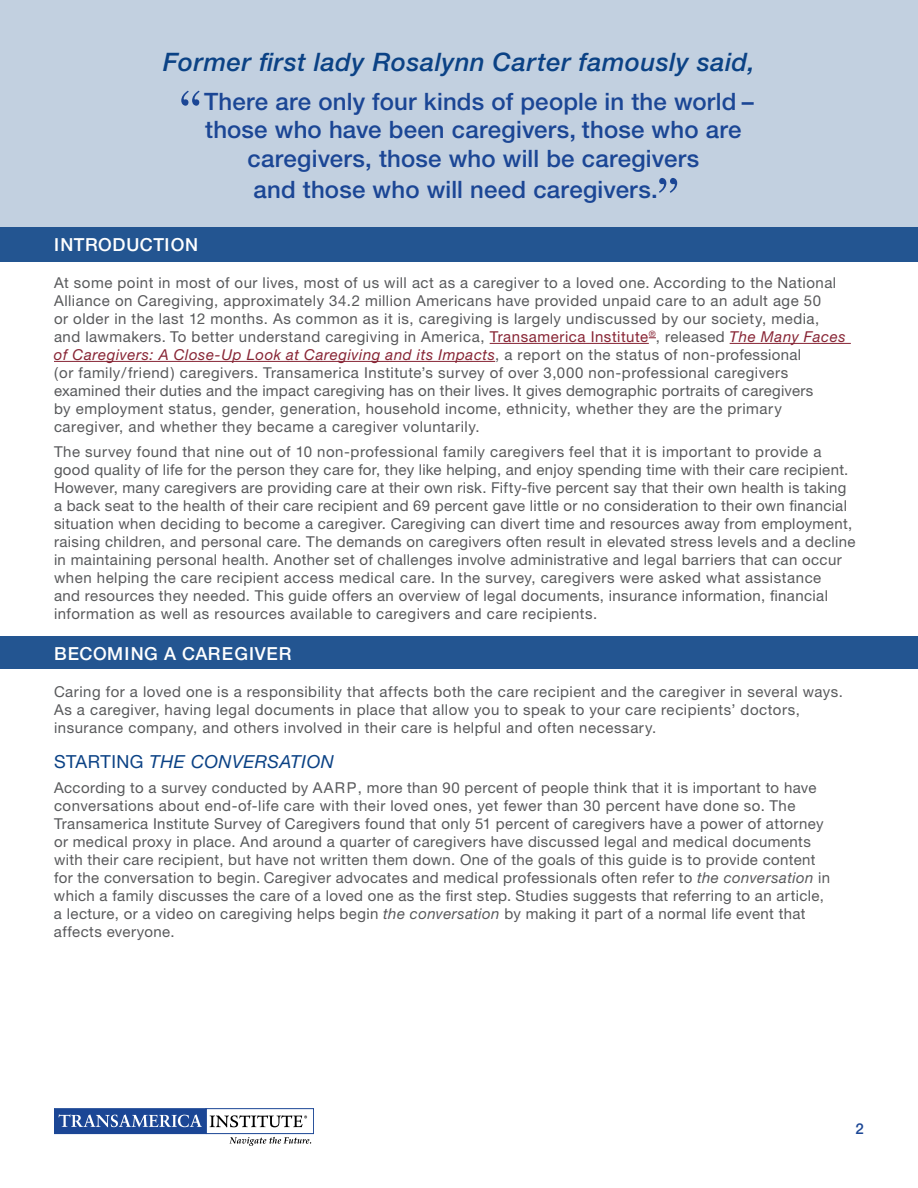
<style>
.page{position:relative;width:918px;height:1188px;background:#fff}
.page>*{position:absolute;margin:0;border:0;box-sizing:border-box;transform-origin:0 0}
.t1{font:54px "Century Schoolbook";color:#1b4695}
.t2{font:italic 500 25.5px "Helvetica Neue LT Std";letter-spacing:.02em;color:#0b4285}
.t3{font:500 24px/28.5px "Helvetica Neue LT Std";letter-spacing:.01em;color:#1b4695;text-align:center}
.t4{font:500 18px "Helvetica Neue LT Std";letter-spacing:.035em;color:#fff}
.t5{font:italic 18px "Helvetica Neue LT Std";letter-spacing:.025em;color:#0b4285}
.t6{font:15px/18px "Helvetica Neue LT Std";letter-spacing:.03em;color:#58595b}
.t7{font:500 15px "Helvetica Neue LT Std";color:#1b4695}
.s1{color:#872434}
.s2{font-style:italic;color:#872434}
.s3{font-style:normal}
.s4{font-style:italic}
</style>
<div class="page">
<div style="left:206px;top:1108px;width:108px;height:26px;border:1px solid #1b4695"></div>
<div style="left:55px;top:1109px;width:151px;height:25px;background:#1b4695"></div>
<div style="left:54px;top:1108px;width:152px;height:26px;border:1px solid #1b4695"></div>
<svg style="left:59px;top:1114px;width:143px;height:13px"></svg>
<svg style="left:230px;top:1137px;width:81px;height:9px"></svg>
<svg style="left:210px;top:1115px;width:97px;height:12px"></svg>
<hr style="left:490px;top:343px;width:159px;height:1px;background:#872434">
<hr style="left:730px;top:343px;width:121px;height:1px;background:#872434">
<hr style="left:54px;top:361px;width:441px;height:1px;background:#872434">
<div style="left:0;top:0;width:918px;height:228px;background:#c2d0e0"></div>
<div style="left:0;top:227px;width:918px;height:35px;background:#235591"></div>
<div style="left:0;top:637px;width:918px;height:32px;background:#235591"></div>
<h2 class="t2" style="left:163px;top:47px;width:593px">Former first lady Rosalynn Carter famously said,</h2>
<h1 class="t1" style="left:179px;top:77px;width:23px">“</h1>
<h3 class="t3" style="left:204px;top:87px;width:551px">There are only four kinds of people in the world – those who have been caregivers, those who are caregivers, those who will be caregivers</h3>
<h3 class="t3" style="left:253px;top:175px;width:406px">and those who will need caregivers.</h3>
<h1 class="t1" style="left:659px;top:164px;width:23px">”</h1>
<p class="t4" style="left:54px;top:234px;width:146px">INTRODUCTION</p>
<p class="t6" style="left:54px;top:273px;width:793px">At some point in most of our lives, most of us will act as a caregiver to a loved one. According to the National Alliance on Caregiving, approximately 34.2 million Americans have provided unpaid care to an adult age 50<br>or older in the last 12 months. As common as it is, caregiving is largely undiscussed by our society, media, and lawmakers. To better understand caregiving in America, <span class="s1">Transamerica Institute</span><sup>®</sup>, released <span class="s2">The Many Faces of Caregivers: A Close-Up Look at Caregiving and its Impacts</span>, a report on the status of non-professional<br>(or family/friend) caregivers. Transamerica Institute’s survey of over 3,000 non-professional caregivers examined their duties and the impact caregiving has on their lives. It gives demographic portraits of caregivers<br>by employment status, gender, generation, household income, ethnicity, whether they are the primary caregiver, and whether they became a caregiver voluntarily.</p>
<p class="t6" style="left:54px;top:442px;width:803px">The survey found that nine out of 10 non-professional family caregivers feel that it is important to provide a good quality of life for the person they care for, they like helping, and enjoy spending time with their care recipient.<br>However, many caregivers are providing care at their own risk. Fifty-five percent say that their own health is taking a back seat to the health of their care recipient and 69 percent gave little or no consideration to their own financial situation when deciding to become a caregiver. Caregiving can divert time and resources away from employment, raising children, and personal care. The demands on caregivers often result in elevated stress levels and a decline in maintaining personal health. Another set of challenges involve administrative and legal barriers that can occur when helping the care recipient access medical care. In the survey, caregivers were asked what assistance<br>and resources they needed. This guide offers an overview of legal documents, insurance information, financial information as well as resources available to caregivers and care recipients.</p>
<p class="t4" style="left:54px;top:643px;width:239px">BECOMING A CAREGIVER</p>
<p class="t6" style="left:54px;top:683px;width:790px">Caring for a loved one is a responsibility that affects both the care recipient and the caregiver in several ways.<br>As a caregiver, having legal documents in place that allow you to speak to your care recipients’ doctors, insurance company, and others involved in their care is helpful and often necessary.</p>
<p class="t5" style="left:54px;top:751px;width:281px"><span class="s3">STARTING</span> THE CONVERSATION</p>
<p class="t6" style="left:54px;top:778px;width:778px">According to a survey conducted by AARP, more than 90 percent of people think that it is important to have conversations about end-of-life care with their loved ones, yet fewer than 30 percent have done so. The Transamerica Institute Survey of Caregivers found that only 51 percent of caregivers have a power of attorney or medical proxy in place. And around a quarter of caregivers have discussed legal and medical documents with their care recipient, but have not written them down. One of the goals of this guide is to provide content for the conversation to begin. Caregiver advocates and medical professionals often refer to <span class="s4">the conversation</span> in which a family discusses the care of a loved one as the first step. Studies suggests that referring to an article, a lecture, or a video on caregiving helps begin <span class="s4">the conversation</span> by making it part of a normal life event that affects everyone.</p>
<p class="t7" style="left:856px;top:1120px;width:10px">2</p>
</div>
